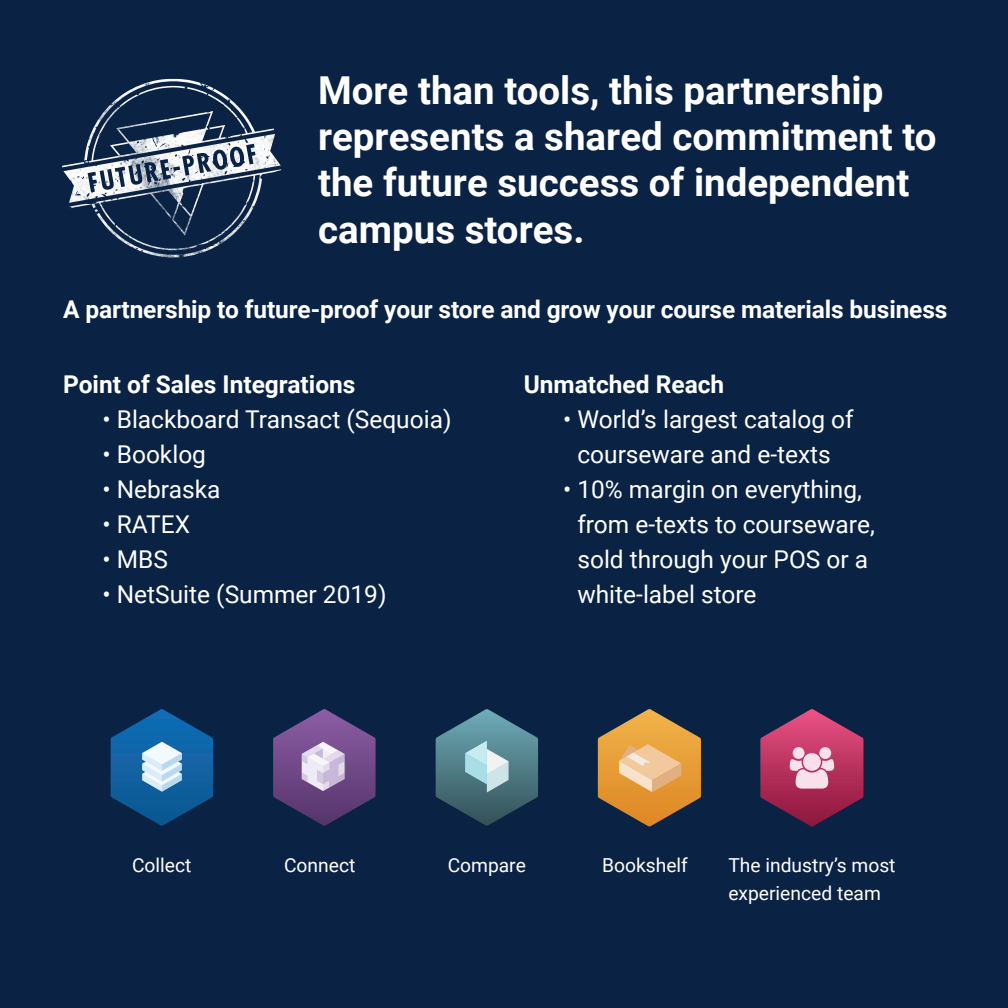
<style>
.page{position:relative;width:1008px;height:1008px;background:#fff}
.page>*{position:absolute;margin:0;border:0;box-sizing:border-box;transform-origin:0 0}
.t1{font:700 38.5px/46.2px "Roboto";color:#fff}
.t2{font:24.5px/35px "Roboto";color:#fff;text-align:center}
.t3{font:700 24.5px "Roboto";letter-spacing:-.005em;color:#fff}
.t4{font:19.25px/28px "Roboto";color:#fff}
</style>
<div class="page">
<div style="left:1px;top:0;width:1007px;height:1008px;background:#0a2344"></div>
<svg style="left:62px;top:79px;width:219px;height:178px"></svg>
<svg style="left:436px;top:709px;width:102px;height:117px"></svg>
<svg style="left:273px;top:709px;width:103px;height:117px"></svg>
<svg style="left:111px;top:709px;width:102px;height:117px"></svg>
<svg style="left:598px;top:709px;width:103px;height:118px"></svg>
<svg style="left:760px;top:709px;width:103px;height:118px"></svg>
<p class="t1" style="left:318px;top:66px;width:620px">More than tools, this partnership represents a shared commitment to the future success of independent campus stores.</p>
<p class="t3" style="left:63px;top:292px;width:886px">A partnership to future-proof your store and grow your course materials business</p>
<p class="t3" style="left:63px;top:367px;width:294px">Point of Sales Integrations</p>
<p class="t2" style="left:102px;top:401px;width:351px">• Blackboard Transact (Sequoia)</p>
<p class="t2" style="left:102px;top:436px;width:105px">• Booklog</p>
<p class="t2" style="left:102px;top:471px;width:120px">• Nebraska</p>
<p class="t2" style="left:102px;top:506px;width:89px">• RATEX</p>
<p class="t2" style="left:102px;top:541px;width:67px">• MBS</p>
<p class="t2" style="left:102px;top:576px;width:286px">• NetSuite (Summer 2019)</p>
<p class="t3" style="left:524px;top:367px;width:202px">Unmatched Reach</p>
<p class="t2" style="left:563px;top:401px;width:292px">• World’s largest catalog of courseware and e-texts</p>
<p class="t2" style="left:577px;top:471px;width:299px;text-align:left;text-indent:-14px">• 10% margin on everything, from e-texts to courseware, sold through your POS or a white-label store</p>
<p class="t4" style="left:132px;top:850px;width:61px">Collect</p>
<p class="t4" style="left:284px;top:850px;width:73px">Connect</p>
<p class="t4" style="left:448px;top:850px;width:80px">Compare</p>
<p class="t4" style="left:602px;top:850px;width:87px">Bookshelf</p>
<p class="t4" style="left:728px;top:850px;width:169px">The industry’s most experienced team</p>
</div>
